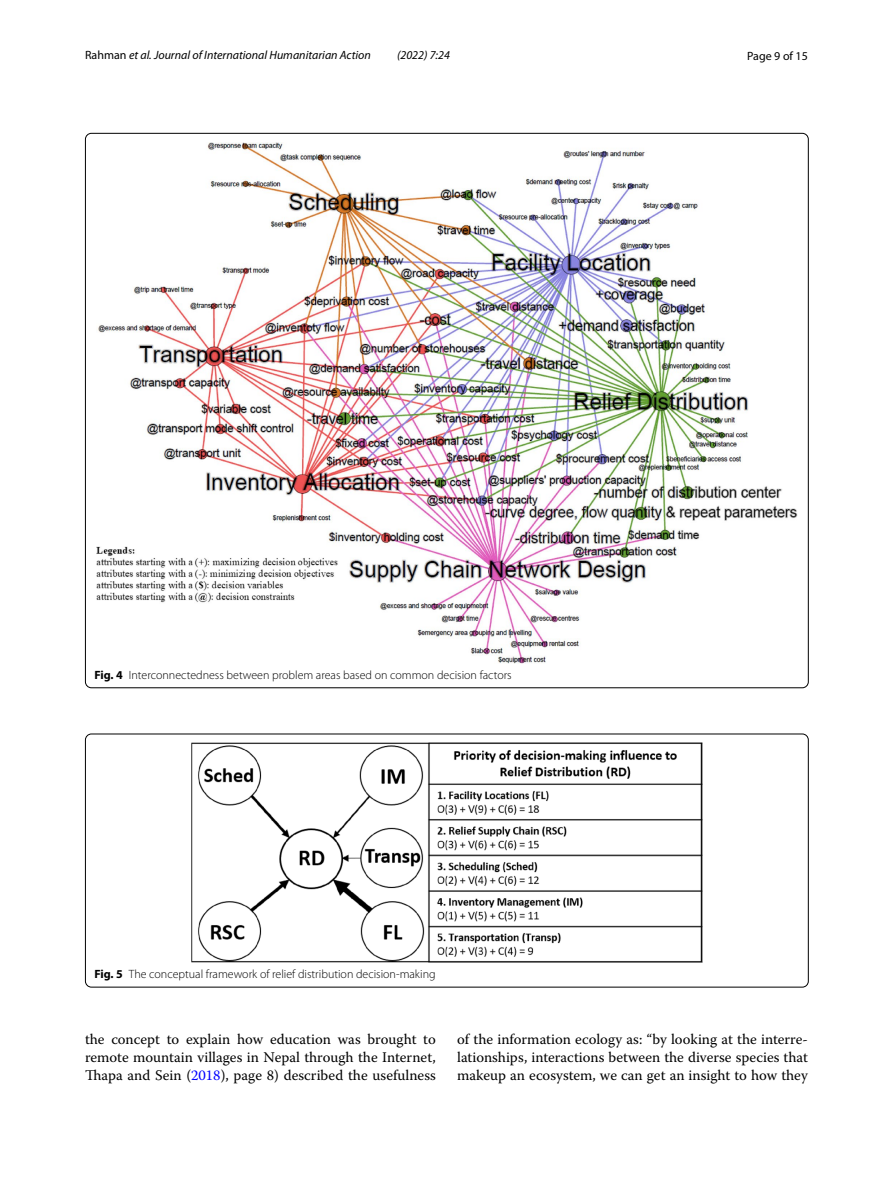
<style>
.page{position:relative;width:893px;height:1187px;background:#fff}
.page>*{position:absolute;margin:0;border:0;box-sizing:border-box;transform-origin:0 0}
.t1{font:14.7px/18px "Warnock Pro";color:#000;text-align:justify}
.t2{font:300 12px "Myriad Pro";color:#000}
.t3{font:italic 12px "Myriad Pro";color:#000}
.t4{font:12px "Myriad Pro";color:#000}
.s1{font-style:normal}
.s2{font-weight:700}
.s3{color:#00f}
</style>
<div class="page">
<img style="left:97px;top:142px;width:700px;height:521px">
<img style="left:192px;top:743px;width:510px;height:219px">
<div style="left:85px;top:733px;width:723px;height:254px;border:1px solid #000;border-radius:6px"></div>
<p class="t3" style="left:85px;top:48px;width:287px"><span class="s1">Rahman</span> et al. Journal of International Humanitarian Action</p>
<p class="t3" style="left:397px;top:48px;width:54px">(2022) 7:24</p>
<p class="t4" style="left:747px;top:48px;width:62px">Page 9 of 15</p>
<p class="t2" style="left:94px;top:668px;width:419px"><span class="s2">Fig. 4</span> Interconnectedness between problem areas based on common decision factors</p>
<p class="t2" style="left:94px;top:967px;width:343px"><span class="s2">Fig. 5</span> The conceptual framework of relief distribution decision-making</p>
<p class="t1" style="left:85px;top:1029px;width:352px">the concept to explain how education was brought to remote mountain villages in Nepal through the Internet, Thapa and Sein (<span class="s3">2018</span>), page 8) described the usefulness</p>
<p class="t1" style="left:457px;top:1029px;width:352px">of the information ecology as: “by looking at the interre&shy;lationships, interactions between the diverse species that makeup an ecosystem, we can get an insight to how they</p>
</div>
